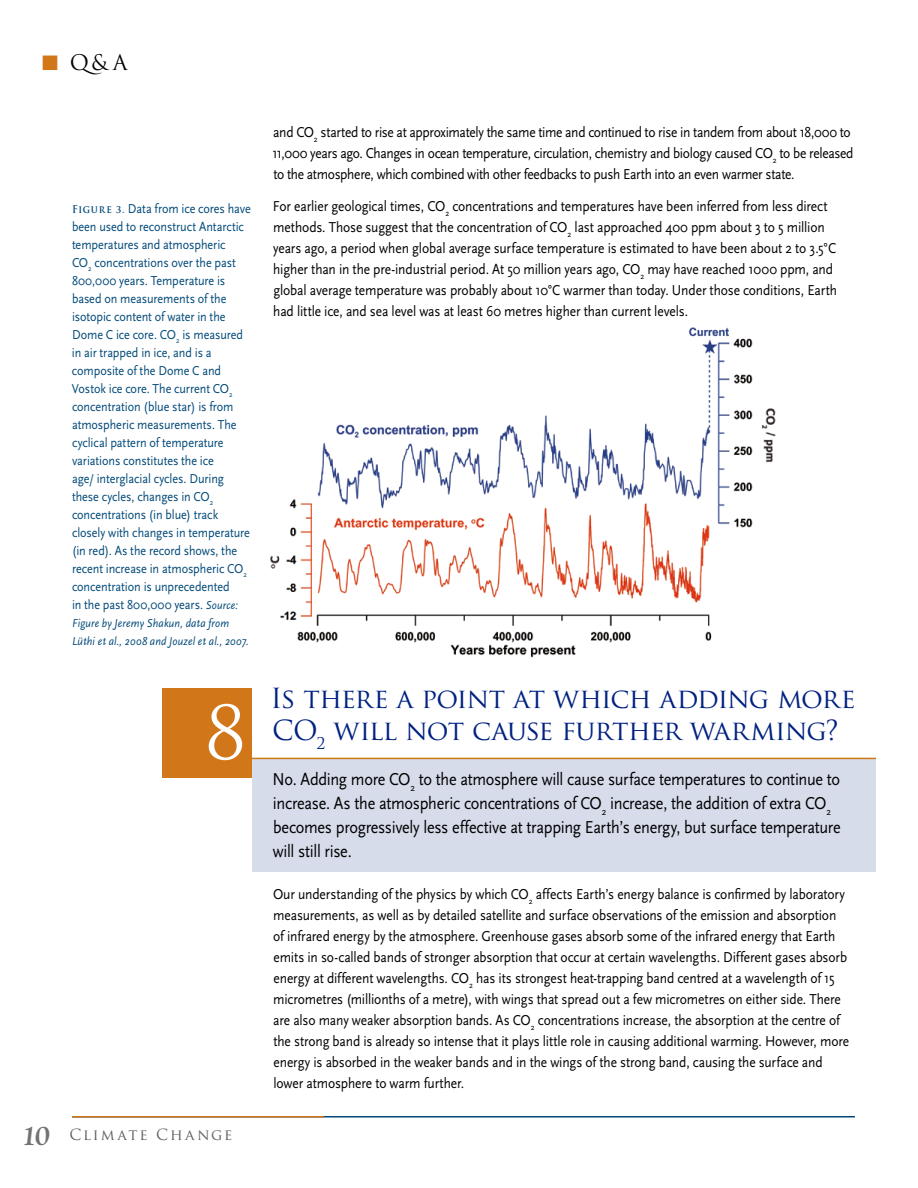
<style>
.page{position:relative;width:918px;height:1188px;background:#fff}
.page>*{position:absolute;margin:0;border:0;box-sizing:border-box;transform-origin:0 0}
.t1{font:72px "Trajan Pro";color:#fff}
.t2{font:27px/32.4px "Trajan Pro";letter-spacing:-.035em;color:#002181}
.t3{font:21px "Trajan Pro";color:#000}
.t4{font:18px/24px "Scala Sans";letter-spacing:-.02em;color:#000;scale:.9 1}
.t5{font:15px/21px "Scala Sans";letter-spacing:-.01em;color:#000;scale:.9 1}
.t6{font:15px "Trajan Pro";letter-spacing:.12em;color:#5e5e5f}
.t7{font:13.5px/18px "Scala Sans";letter-spacing:-.005em;color:#004978;scale:.9 1}
.t8{font:italic 12px/18px "Scala Sans";letter-spacing:.015em;color:#004978;scale:.9 1}
.s1{color:#d17719}
.s2{font-family:"Trajan Pro";font-weight:700;font-size:10.5px}
.s3{font-style:italic;font-size:12px}
.s4{font-family:"Goudy Std";font-weight:700;font-style:italic;font-size:27px;color:#727273}
</style>
<div class="page">
<hr style="left:72px;top:1116px;width:783px;height:2px;background:#004978">
<hr style="left:72px;top:1116px;width:252px;height:2px;background:#d17719">
<div style="left:252px;top:758px;width:624px;height:114px;background:#d7dcea"></div>
<hr style="left:252px;top:758px;width:624px;height:1px;background:#d17719">
<div style="left:162px;top:688px;width:90px;height:90px;background:#d17719"></div>
<img style="left:270px;top:327px;width:506px;height:331px">
<h3 class="t3" style="left:42px;top:49px;width:87px"><span class="s1">■</span> Q&amp; A</h3>
<p class="t7" style="left:72px;top:200px;width:200px"><span class="s2">Figure 3.</span> Data from ice cores have been used to reconstruct Antarctic temperatures and atmospheric<br>CO<sub>2</sub> concentrations over the past<br>800,000 years. Temperature is based on measurements of the isotopic content of water in the<br>Dome C ice core. CO<sub>2</sub> is measured in air trapped in ice, and is a composite of the Dome C and<br>Vostok ice core. The current CO<sub>2 </sub>concentration (blue star) is from atmospheric measurements. The cyclical pattern of temperature variations constitutes the ice<br>age/ interglacial cycles. During these cycles, changes in CO<sub>2 </sub>concentrations (in blue) track closely with changes in temperature (in red). As the record shows, the recent increase in atmospheric CO<sub>2 </sub>concentration is unprecedented<br>in the past 800,000 years. <span class="s3">Source:</span></p>
<p class="t8" style="left:72px;top:614px;width:198px">Figure by Jeremy Shakun, data from<br>Lüthi et al., 2008 and Jouzel et al., 2007.</p>
<h1 class="t1" style="left:205px;top:687px;width:43px">8</h1>
<p class="t6" style="left:22px;top:1125px;width:212px"><span class="s4">10</span> Climate Change</p>
<p class="t5" style="left:272px;top:122px;width:647px">and CO<sub>2</sub> started to rise at approximately the same time and continued to rise in tandem from about 18,000 to<br>11,000 years ago. Changes in ocean temperature, circulation, chemistry and biology caused CO<sub>2</sub> to be released to the atmosphere, which combined with other feedbacks to push Earth into an even warmer state.</p>
<p class="t5" style="left:273px;top:196px;width:628px">For earlier geological times, CO<sub>2</sub> concentrations and temperatures have been inferred from less direct methods. Those suggest that the concentration of CO<sub>2</sub> last approached 400 ppm about 3 to 5 million years ago, a period when global average surface temperature is estimated to have been about 2 to 3.5°C higher than in the pre-industrial period. At 50 million years ago, CO<sub>2</sub> may have reached 1000 ppm, and global average temperature was probably about 10°C warmer than today. Under those conditions, Earth had little ice, and sea level was at least 60 metres higher than current levels.</p>
<h2 class="t2" style="left:270px;top:682px;width:587px">Is there a point at which adding more<br>CO<sub>2</sub> will not cause further warming?</h2>
<p class="t4" style="left:273px;top:768px;width:633px">No. Adding more CO<sub>2</sub> to the atmosphere will cause surface temperatures to continue to increase. As the atmospheric concentrations of CO<sub>2</sub> increase, the addition of extra CO<sub>2 </sub>becomes progressively less effective at trapping Earth’s energy, but surface temperature will still rise.</p>
<p class="t5" style="left:273px;top:884px;width:642px">Our understanding of the physics by which CO<sub>2</sub> affects Earth’s energy balance is confirmed by laboratory measurements, as well as by detailed satellite and surface observations of the emission and absorption of infrared energy by the atmosphere. Greenhouse gases absorb some of the infrared energy that Earth emits in so-called bands of stronger absorption that occur at certain wavelengths. Different gases absorb energy at different wavelengths. CO<sub>2</sub> has its strongest heat-trapping band centred at a wavelength of 15 micrometres (millionths of a metre), with wings that spread out a few micrometres on either side. There are also many weaker absorption bands. As CO<sub>2</sub> concentrations increase, the absorption at the centre of the strong band is already so intense that it plays little role in causing additional warming. However, more energy is absorbed in the weaker bands and in the wings of the strong band, causing the surface and lower atmosphere to warm further.</p>
</div>
